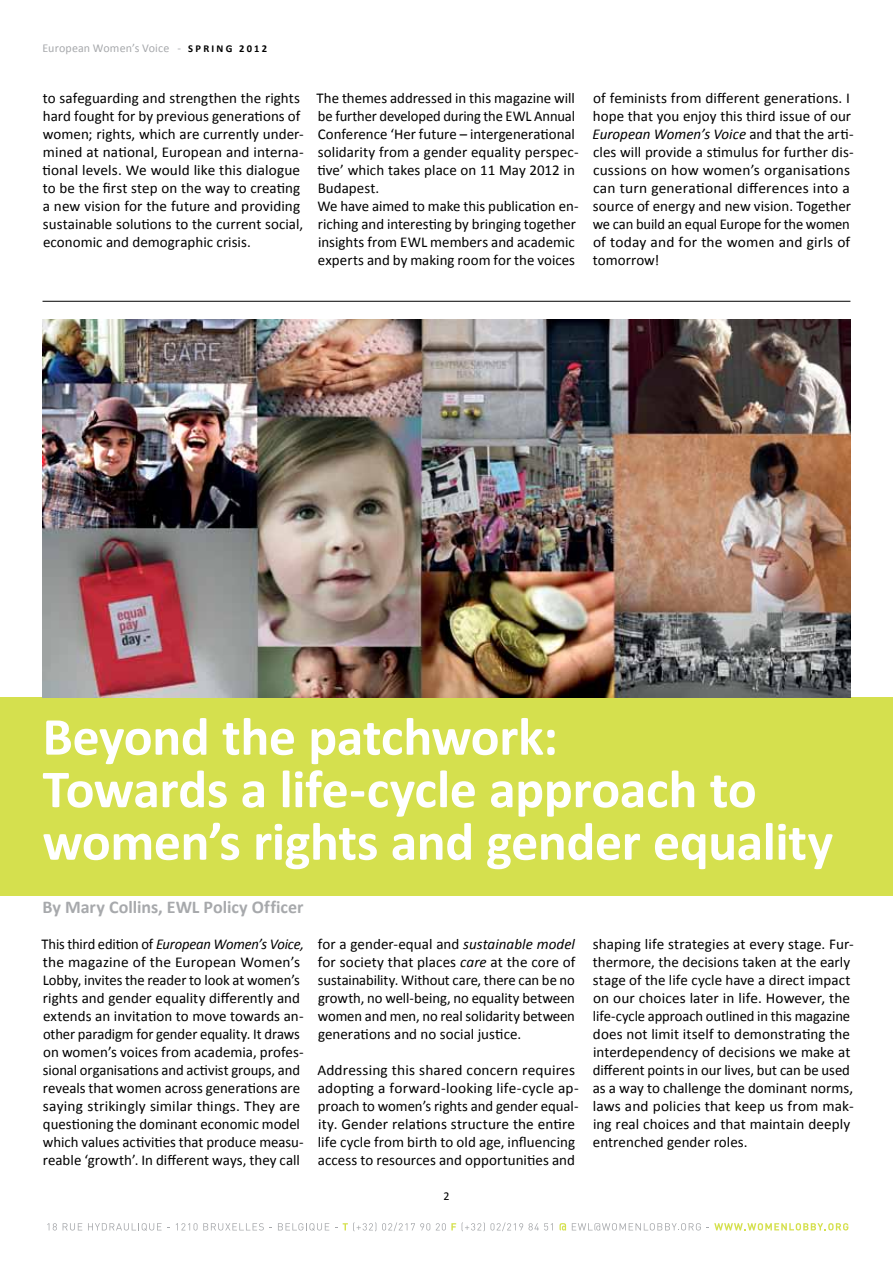
<style>
.page{position:relative;width:893px;height:1263px;background:#fff}
.page>*{position:absolute;margin:0;border:0;box-sizing:border-box;transform-origin:0 0}
.t1{font:700 54px/52.5px "Calibri";letter-spacing:-.01em;color:#fff}
.t2{font:700 18px "Calibri";color:#a7a9ac}
.t3{font:15px/18px "Calibri";letter-spacing:.005em;color:#000}
.t4{font:12px "Calibri";letter-spacing:.01em;color:#a7a9ac}
.t5{font:12px "Calibri";color:#000}
.s1{font-weight:700;font-size:10.5px;color:#000}
.s2{font-style:italic}
</style>
<div class="page">
<svg style="left:47px;top:1223px;width:10px;height:7px"></svg>
<svg style="left:63px;top:1223px;width:19px;height:7px"></svg>
<svg style="left:88px;top:1223px;width:82px;height:8px"></svg>
<svg style="left:176px;top:1223px;width:96px;height:7px"></svg>
<svg style="left:278px;top:1223px;width:51px;height:8px"></svg>
<svg style="left:343px;top:1222px;width:33px;height:9px"></svg>
<svg style="left:382px;top:1222px;width:48px;height:9px"></svg>
<svg style="left:436px;top:1223px;width:20px;height:7px"></svg>
<svg style="left:462px;top:1222px;width:91px;height:9px"></svg>
<svg style="left:559px;top:1223px;width:7px;height:7px"></svg>
<svg style="left:572px;top:1223px;width:129px;height:7px"></svg>
<svg style="left:707px;top:1223px;width:141px;height:7px"></svg>
<div style="left:0;top:697px;width:893px;height:198px;background:#d5e04e"></div>
<img style="left:43px;top:319px;width:807px;height:378px">
<hr style="left:43px;top:301px;width:807px;height:1px;background:#000">
<p class="t4" style="left:43px;top:40px;width:226px">European Women’s Voice - <span class="s1">S P R I N G 2 0 1 2</span></p>
<p class="t3" style="left:42px;top:89px;width:263px">to safeguarding and strengthen the rights hard fought for by previous generations of women; rights, which are currently under&shy;mined at national, European and interna&shy;tional levels. We would like this dialogue to be the first step on the way to creating a new vision for the future and providing sustainable solutions to the current social, economic and demographic crisis.</p>
<p class="t3" style="left:316px;top:89px;width:264px">The themes addressed in this magazine will be further developed during the EWL Annual Conference ‘Her future – intergenerational solidarity from a gender equality perspec&shy;tive’ which takes place on 11 May 2012 in Budapest.<br>We have aimed to make this publication en&shy;riching and interesting by bringing together insights from EWL members and academic experts and by making room for the voices</p>
<p class="t3" style="left:593px;top:89px;width:262px">of feminists from different generations. I hope that you enjoy this third issue of our <span class="s2">European Women’s Voice</span> and that the arti&shy;cles will provide a stimulus for further dis&shy;cussions on how women’s organisations can turn generational differences into a source of energy and new vision. Together we can build an equal Europe for the women of today and for the women and girls of tomorrow!</p>
<h1 class="t1" style="left:43px;top:710px;width:792px">Beyond the patchwork:<br>Towards a life-cycle approach to women’s rights and gender equality</h1>
<p class="t2" style="left:43px;top:896px;width:263px">By Mary Collins, EWL Policy Officer</p>
<p class="t3" style="left:42px;top:935px;width:264px">This third edition of <span class="s2">European Women’s Voice, </span>the magazine of the European Women’s Lobby, invites the reader to look at women’s rights and gender equality differently and extends an invitation to move towards an&shy;other paradigm for gender equality. It draws on women’s voices from academia, profes&shy;sional organisations and activist groups, and reveals that women across generations are saying strikingly similar things. They are questioning the dominant economic model which values activities that produce measu&shy;reable ‘growth’. In different ways, they call</p>
<p class="t3" style="left:318px;top:935px;width:259px;text-align:justify">for a gender-equal and <span class="s2">sustainable model </span>for society that places <span class="s2">care</span> at the core of sustainability. Without care, there can be no growth, no well-being, no equality between women and men, no real solidarity between generations and no social justice.</p>
<p class="t3" style="left:593px;top:935px;width:262px">shaping life strategies at every stage. Fur&shy;thermore, the decisions taken at the early stage of the life cycle have a direct impact on our choices later in life. However, the life-cycle approach outlined in this magazine does not limit itself to demonstrating the interdependency of decisions we make at different points in our lives, but can be used as a way to challenge the dominant norms, laws and policies that keep us from mak&shy;ing real choices and that maintain deeply entrenched gender roles.</p>
<p class="t3" style="left:317px;top:1061px;width:263px">Addressing this shared concern requires adopting a forward-looking life-cycle ap&shy;proach to women’s rights and gender equal&shy;ity. Gender relations structure the entire life cycle from birth to old age, influencing access to resources and opportunities and</p>
<p class="t5" style="left:443px;top:1188px;width:8px">2</p>
</div>
